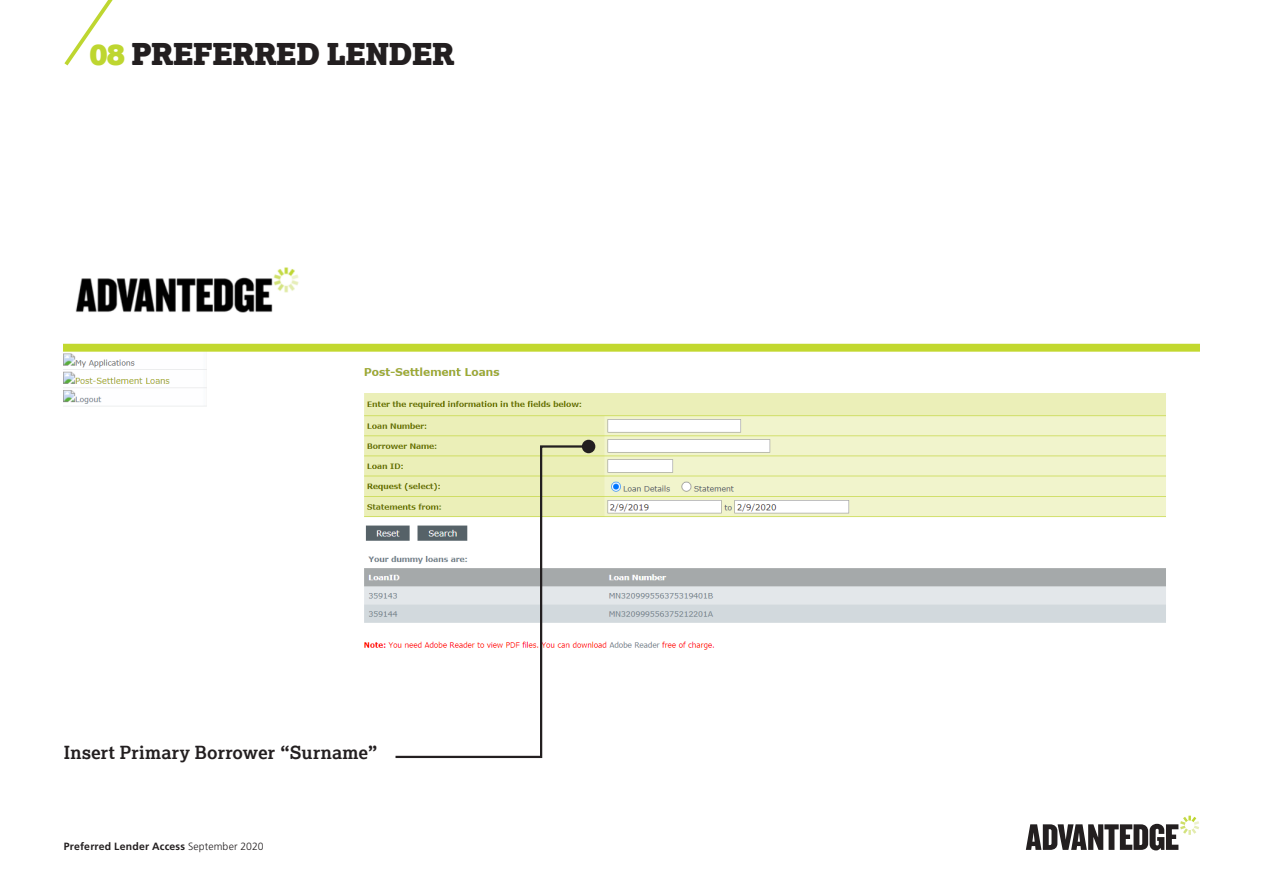
<style>
.page{position:relative;width:1263px;height:893px;background:#fff}
.page>*{position:absolute;margin:0;border:0;box-sizing:border-box;transform-origin:0 0}
.t1{font:900 30px "Lexia";letter-spacing:-.03em;color:#231f20}
.t2{font:700 18px "Lexia";letter-spacing:.005em;color:#231f20}
.t3{font:700 10.5px "Frutiger LT Pro";letter-spacing:.02em;color:#231f20}
.s1{color:#bed630}
.s2{font-weight:300}
</style>
<div class="page">
<img style="left:64px;top:267px;width:1135px;height:383px">
<svg style="left:64px;top:0;width:49px;height:66px"></svg>
<svg style="left:1026px;top:816px;width:173px;height:34px"></svg>
<svg style="left:393px;top:444px;width:198px;height:315px"></svg>
<div style="left:582px;top:440px;width:13px;height:13px;background:#231f20;border-radius:50%"></div>
<h1 class="t1" style="left:89px;top:35px;width:367px"><span class="s1">08</span> PREFERRED LENDER</h1>
<h2 class="t2" style="left:64px;top:741px;width:315px">Insert Primary Borrower “Surname”</h2>
<p class="t3" style="left:64px;top:840px;width:201px">Preferred Lender Access <span class="s2">September 2020</span></p>
</div>
